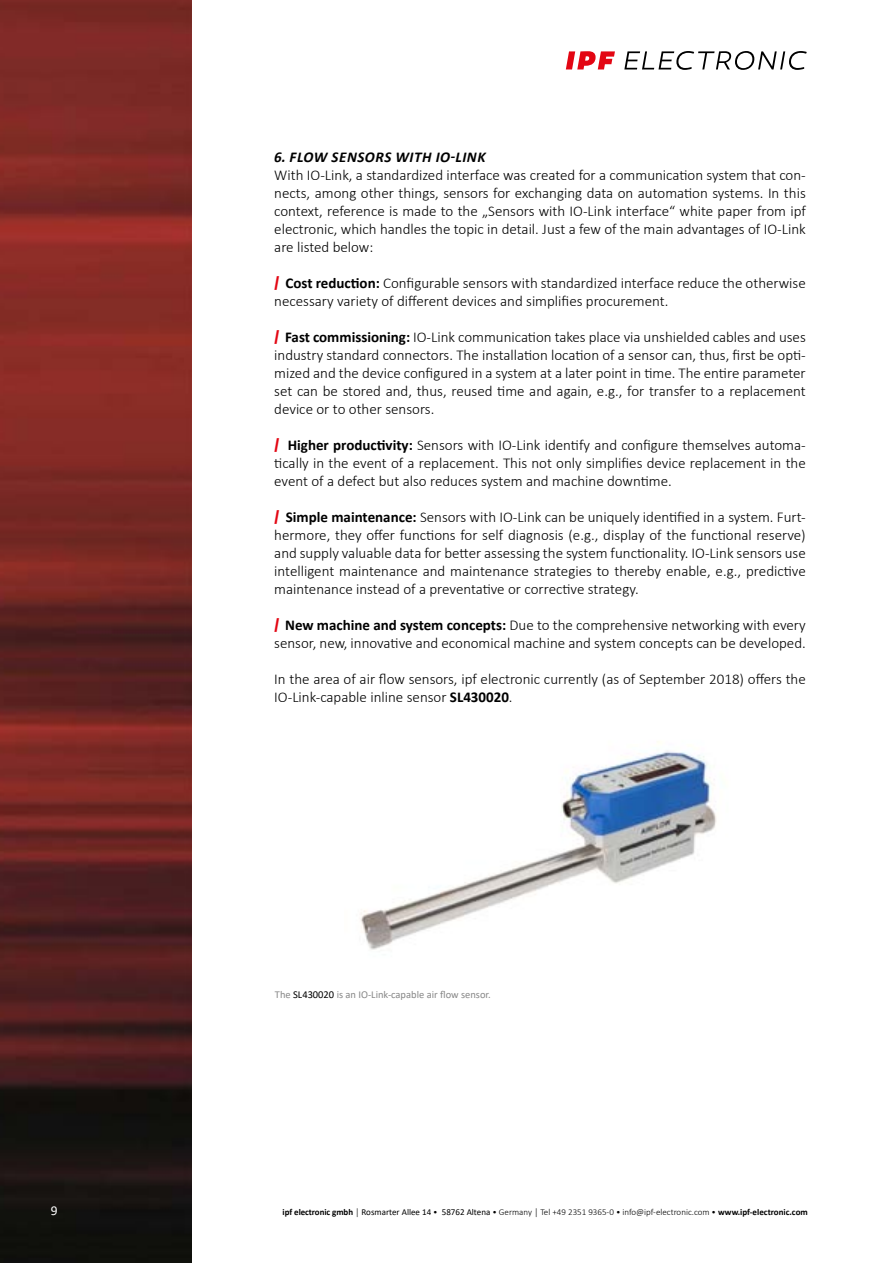
<style>
.page{position:relative;width:893px;height:1263px;background:#fff}
.page>*{position:absolute;margin:0;border:0;box-sizing:border-box;transform-origin:0 0}
.t1{font:300 15px/18px "Calibri";color:#000;text-align:justify}
.t2{font:italic 700 15px "Calibri";letter-spacing:.04em;color:#000}
.t3{font:13.5px "Calibri";color:#fff}
.t4{font:10.5px "Calibri";color:#878787}
.t5{font:300 9px "Calibri";color:#000}
.s1{font-family:"Canaro";font-weight:700;font-style:italic;color:#e30613}
.s2{font-weight:700}
.s3{color:#000}
.s4{font-weight:400}
</style>
<div class="page">
<img style="left:0;top:0;width:191px;height:1263px">
<svg style="left:624px;top:51px;width:183px;height:19px"></svg>
<svg style="left:566px;top:51px;width:49px;height:18px"></svg>
<img style="left:360px;top:741px;width:357px;height:209px">
<p class="t2" style="left:274px;top:146px;width:213px">6. FLOW SENSORS WITH IO-LINK</p>
<p class="t1" style="left:274px;top:166px;width:533px">With IO-Link, a standardized interface was created for a communication system that con&shy;nects, among other things, sensors for exchanging data on automation systems. In this context, reference is made to the „Sensors with IO-Link interface“ white paper from ipf electronic, which handles the topic in detail. Just a few of the main advantages of IO-Link are listed below:</p>
<p class="t1" style="left:274px;top:274px;width:533px"><span class="s1">|</span> <span class="s2">Cost reduction:</span> Configurable sensors with standardized interface reduce the otherwise necessary variety of different devices and simplifies procurement.</p>
<p class="t1" style="left:274px;top:328px;width:533px"><span class="s1">|</span> <span class="s2">Fast commissioning:</span> IO-Link communication takes place via unshielded cables and uses industry standard connectors. The installation location of a sensor can, thus, first be opti&shy;mized and the device configured in a system at a later point in time. The entire parameter set can be stored and, thus, reused time and again, e.g., for transfer to a replacement device or to other sensors.</p>
<p class="t1" style="left:274px;top:436px;width:533px"><span class="s1">|</span> <span class="s2">Higher productivity:</span> Sensors with IO-Link identify and configure themselves automa&shy;tically in the event of a replacement. This not only simplifies device replacement in the event of a defect but also reduces system and machine downtime.</p>
<p class="t1" style="left:274px;top:508px;width:533px"><span class="s1">|</span> <span class="s2">Simple maintenance:</span> Sensors with IO-Link can be uniquely identified in a system. Furt&shy;hermore, they offer functions for self diagnosis (e.g., display of the functional reserve) and supply valuable data for better assessing the system functionality. IO-Link sensors use intelligent maintenance and maintenance strategies to thereby enable, e.g., predictive maintenance instead of a preventative or corrective strategy.</p>
<p class="t1" style="left:274px;top:616px;width:533px"><span class="s1">|</span> <span class="s2">New machine and system concepts:</span> Due to the comprehensive networking with every sensor, new, innovative and economical machine and system concepts can be developed.</p>
<p class="t1" style="left:274px;top:670px;width:533px">In the area of air flow sensors, ipf electronic currently (as of September 2018) offers the<br>IO-Link-capable inline sensor <span class="s2">SL430020</span>.</p>
<p class="t4" style="left:275px;top:987px;width:217px">The <span class="s3">SL430020</span> is an IO-Link-capable air flow sensor.</p>
<p class="t3" style="left:51px;top:1201px;width:8px">9</p>
<p class="t5" style="left:283px;top:1206px;width:527px"><span class="s2">ipf electronic gmbh</span> │ <span class="s4">Rosmarter Allee 14</span> • <span class="s4">58762 Altena</span> • Germany │ Tel +49 2351 9365-0 • info@ipf-electronic.com • <span class="s2">www.ipf-electronic.com</span></p>
</div>
